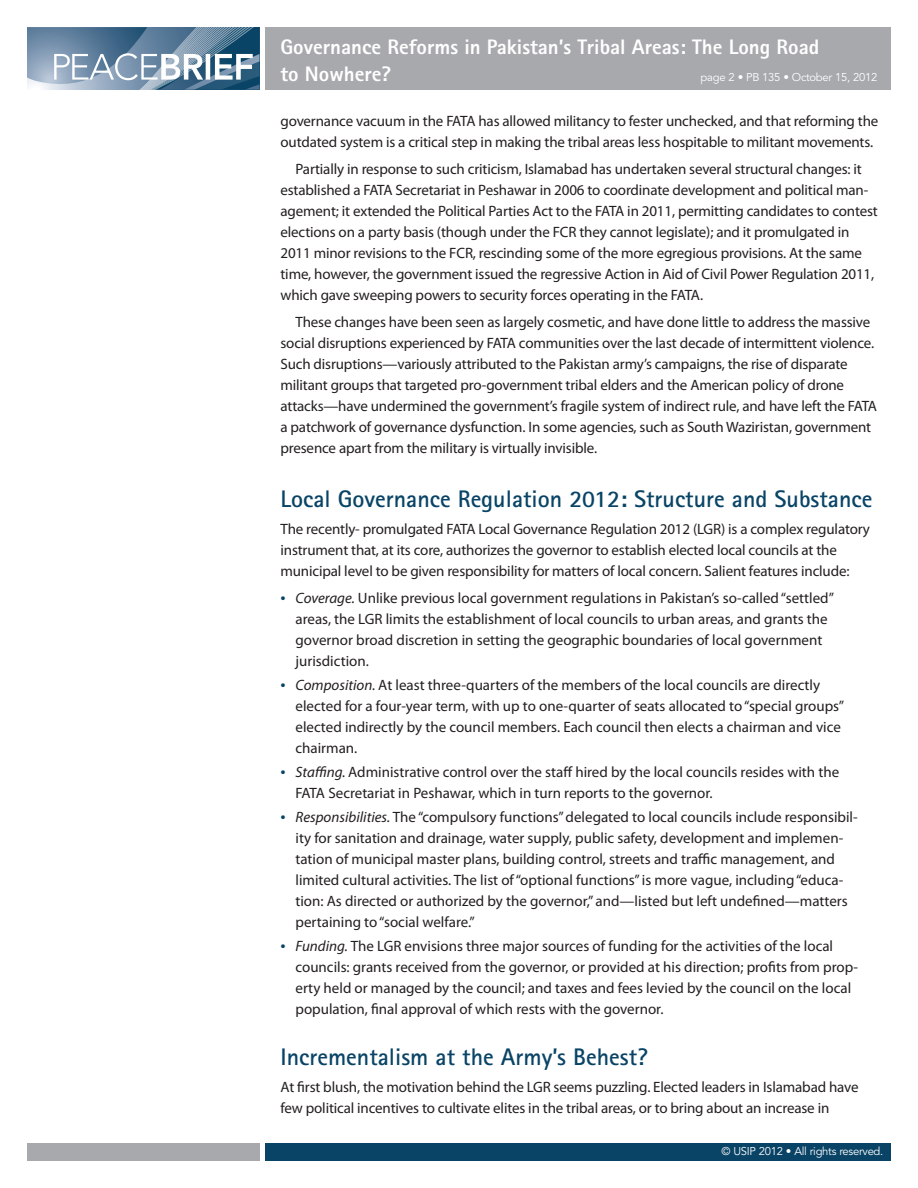
<style>
.page{position:relative;width:918px;height:1188px;background:#fff}
.page>*{position:absolute;margin:0;border:0;box-sizing:border-box;transform-origin:0 0}
.A1_head{font:700 24px "Rotis Sans Serif";color:#094466}
.t1{font:800 21px/27px "Rotis Sans Serif";color:#fff}
.bodytext_indent{font:15px/21px "Myriad Pro";letter-spacing:-.01em;color:#231f20}
.bodytext{font:15px/21px "Myriad Pro";letter-spacing:-.01em;color:#231f20}
.About_the_Report_-_D{font:11.25px "Avenir LT Std";letter-spacing:-.025em;color:#fff}
.s1{font-style:italic;font-size:18px;color:#094466}
.s2{font-style:italic}
</style>
<div class="page">
<div style="left:265px;top:1143px;width:626px;height:18px;background:#094466"></div>
<div style="left:27px;top:1143px;width:233px;height:18px;background:#a8a9ad"></div>
<div style="left:265px;top:27px;width:626px;height:63px;background:#a8a9ad"></div>
<svg style="left:27px;top:27px;width:233px;height:63px"></svg>
<h2 class="t1" style="left:280px;top:33px;width:540px">Governance Reforms in Pakistan’s Tribal Areas: The Long Road to Nowhere?</h2>
<p class="About_the_Report_-_D" style="left:701px;top:71px;width:178px">page 2 • PB 135 • October 15, 2012</p>
<p class="bodytext_indent" style="left:280px;top:110px;width:599px">governance vacuum in the FATA has allowed militancy to fester unchecked, and that reforming the outdated system is a critical step in making the tribal areas less hospitable to militant movements.</p>
<p class="bodytext_indent" style="left:280px;top:158px;width:599px;text-indent:15px">Partially in response to such criticism, Islamabad has undertaken several structural changes: it established a FATA Secretariat in Peshawar in 2006 to coordinate development and political man&shy;agement; it extended the Political Parties Act to the FATA in 2011, permitting candidates to contest elections on a party basis (though under the FCR they cannot legislate); and it promulgated in 2011 minor revisions to the FCR, rescinding some of the more egregious provisions. At the same time, however, the government issued the regressive Action in Aid of Civil Power Regulation 2011, which gave sweeping powers to security forces operating in the FATA.</p>
<p class="bodytext_indent" style="left:280px;top:311px;width:598px;text-indent:15px">These changes have been seen as largely cosmetic, and have done little to address the massive social disruptions experienced by FATA communities over the last decade of intermittent violence.<br>Such disruptions—variously attributed to the Pakistan army’s campaigns, the rise of disparate militant groups that targeted pro-government tribal elders and the American policy of drone attacks—have undermined the government’s fragile system of indirect rule, and have left the FATA a patchwork of governance dysfunction. In some agencies, such as South Waziristan, government presence apart from the military is virtually invisible.</p>
<p class="A1_head" style="left:280px;top:484px;width:593px">Local Governance Regulation 2012: Structure and Substance</p>
<p class="bodytext" style="left:280px;top:518px;width:591px">The recently- promulgated FATA Local Governance Regulation 2012 (LGR) is a complex regulatory instrument that, at its core, authorizes the governor to establish elected local councils at the municipal level to be given responsibility for matters of local concern. Salient features include:</p>
<p class="bodytext_indent" style="left:296px;top:587px;width:540px;text-indent:-15px"><span class="s1">•</span> <span class="s2">Coverage.</span> Unlike previous local government regulations in Pakistan’s so-called“settled” areas, the LGR limits the establishment of local councils to urban areas, and grants the governor broad discretion in setting the geographic boundaries of local government jurisdiction.</p>
<p class="bodytext_indent" style="left:296px;top:674px;width:550px;text-indent:-15px"><span class="s1">•</span> <span class="s2">Composition.</span> At least three-quarters of the members of the local councils are directly elected for a four-year term, with up to one-quarter of seats allocated to“special groups” elected indirectly by the council members. Each council then elects a chairman and vice chairman.</p>
<p class="bodytext_indent" style="left:296px;top:761px;width:545px;text-indent:-15px"><span class="s1">•</span> <span class="s2">Staffing.</span> Administrative control over the staff hired by the local councils resides with the<br>FATA Secretariat in Peshawar, which in turn reports to the governor.</p>
<p class="bodytext_indent" style="left:296px;top:806px;width:564px;text-indent:-15px"><span class="s1">•</span> <span class="s2">Responsibilities.</span> The “compulsory functions”delegated to local councils include responsibil&shy;ity for sanitation and drainage, water supply, public safety, development and implemen&shy;tation of municipal master plans, building control, streets and traffic management, and limited cultural activities. The list of“optional functions”is more vague, including“educa&shy;tion: As directed or authorized by the governor,” and—listed but left undefined—matters pertaining to“social welfare.”</p>
<p class="bodytext_indent" style="left:296px;top:935px;width:564px;text-indent:-15px"><span class="s1">•</span> <span class="s2">Funding.</span> The LGR envisions three major sources of funding for the activities of the local councils: grants received from the governor, or provided at his direction; profits from prop&shy;erty held or managed by the council; and taxes and fees levied by the council on the local population, final approval of which rests with the governor.</p>
<p class="A1_head" style="left:280px;top:1042px;width:369px">Incrementalism at the Army’s Behest?</p>
<p class="bodytext" style="left:280px;top:1076px;width:580px">At first blush, the motivation behind the LGR seems puzzling. Elected leaders in Islamabad have few political incentives to cultivate elites in the tribal areas, or to bring about an increase in</p>
<p class="About_the_Report_-_D" style="left:722px;top:1145px;width:163px">© USIP 2012 • All rights reserved.</p>
</div>
